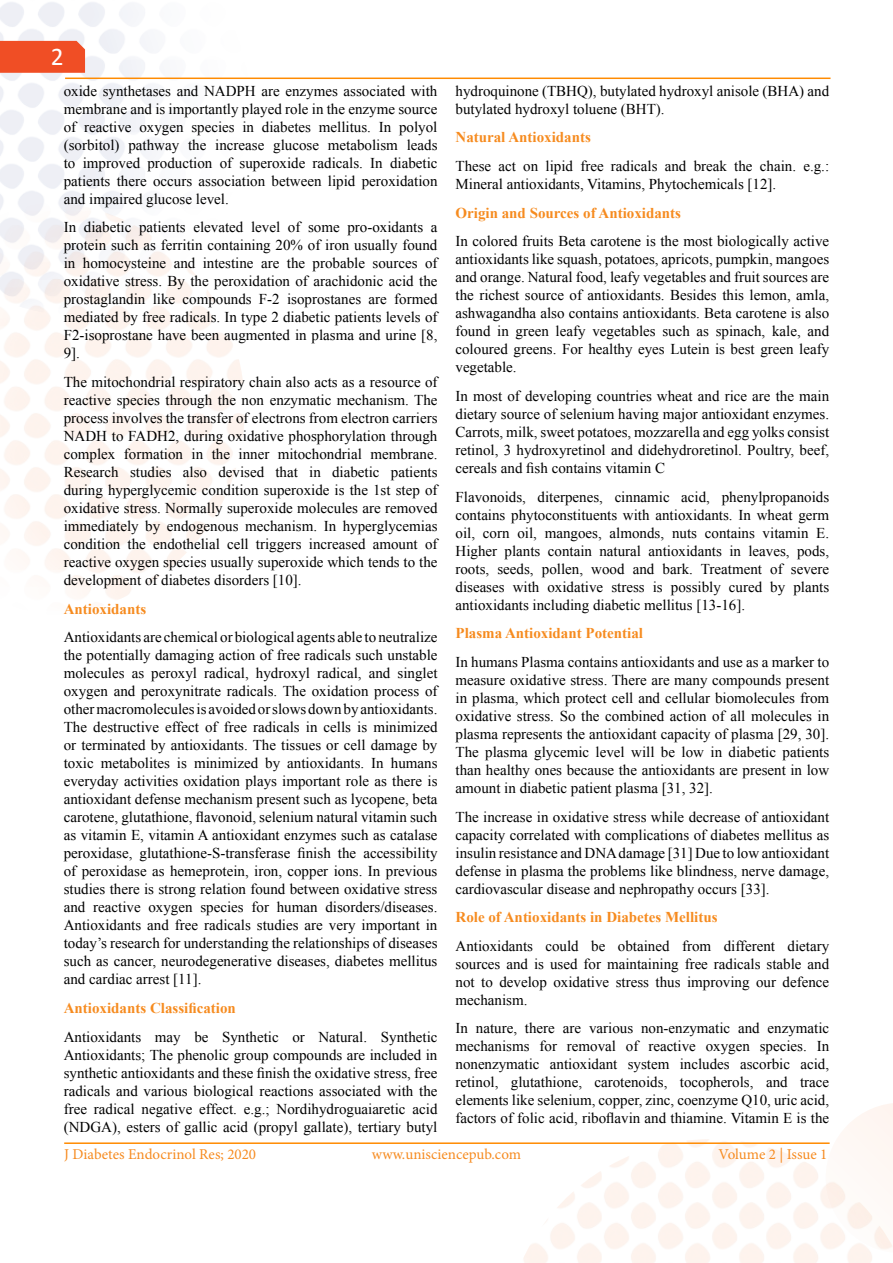
<style>
.page{position:relative;width:893px;height:1263px;background:#fff}
.page>*{position:absolute;margin:0;border:0;box-sizing:border-box;transform-origin:0 0}
.t1{font:25.5px "Calibri";color:#fff}
.t2{font:15px/18px "Times New Roman";color:#000;text-align:justify}
.t3{font:700 15px "Times New Roman";color:#f68b1f}
.t4{font:15px "Minion Pro";color:#f68b20}
</style>
<div class="page">
<svg style="left:841px;top:1103px;width:52px;height:36px"></svg>
<div style="left:0;top:41px;width:85px;height:32px;background:#f04e25"></div>
<hr style="left:64px;top:1142px;width:766px;height:2px;background:#ff8b01">
<hr style="left:65px;top:78px;width:765px;height:1px;background:#ff8b01">
<h1 class="t1" style="left:51px;top:40px;width:14px">2</h1>
<p class="t2" style="left:64px;top:81px;width:375px">oxide synthetases and NADPH are enzymes associated with membrane and is importantly played role in the enzyme source of reactive oxygen species in diabetes mellitus. In polyol (sorbitol) pathway the increase glucose metabolism leads to improved production of superoxide radicals. In diabetic patients there occurs association between lipid peroxidation and impaired glucose level.</p>
<p class="t2" style="left:64px;top:218px;width:375px">In diabetic patients elevated level of some pro-oxidants a protein such as ferritin containing 20% of iron usually found in homocysteine and intestine are the probable sources of oxidative stress. By the peroxidation of arachidonic acid the prostaglandin like compounds F-2 isoprostanes are formed mediated by free radicals. In type 2 diabetic patients levels of F2-isoprostane have been augmented in plasma and urine [8, 9].</p>
<p class="t2" style="left:64px;top:373px;width:375px">The mitochondrial respiratory chain also acts as a resource of reactive species through the non enzymatic mechanism. The process involves the transfer of electrons from electron carriers NADH to FADH2, during oxidative phosphorylation through complex formation in the inner mitochondrial membrane.<br>Research studies also devised that in diabetic patients during hyperglycemic condition superoxide is the 1st step of oxidative stress. Normally superoxide molecules are removed immediately by endogenous mechanism. In hyperglycemias condition the endothelial cell triggers increased amount of reactive oxygen species usually superoxide which tends to the development of diabetes disorders [10].</p>
<p class="t3" style="left:64px;top:598px;width:84px">Antioxidants</p>
<p class="t2" style="left:64px;top:628px;width:375px">Antioxidants are chemical or biological agents able to neutralize the potentially damaging action of free radicals such unstable molecules as peroxyl radical, hydroxyl radical, and singlet oxygen and peroxynitrate radicals. The oxidation process of other macromolecules is avoided or slows down by antioxidants.<br>The destructive effect of free radicals in cells is minimized or terminated by antioxidants. The tissues or cell damage by toxic metabolites is minimized by antioxidants. In humans everyday activities oxidation plays important role as there is antioxidant defense mechanism present such as lycopene, beta carotene, glutathione, flavonoid, selenium natural vitamin such as vitamin E, vitamin A antioxidant enzymes such as catalase peroxidase, glutathione-S-transferase finish the accessibility of peroxidase as hemeprotein, iron, copper ions. In previous studies there is strong relation found between oxidative stress and reactive oxygen species for human disorders/diseases.<br>Antioxidants and free radicals studies are very important in today’s research for understanding the relationships of diseases such as cancer, neurodegenerative diseases, diabetes mellitus and cardiac arrest [11].</p>
<p class="t3" style="left:64px;top:997px;width:174px">Antioxidants Classification</p>
<p class="t2" style="left:64px;top:1027px;width:375px">Antioxidants may be Synthetic or Natural. Synthetic Antioxidants; The phenolic group compounds are included in synthetic antioxidants and these finish the oxidative stress, free radicals and various biological reactions associated with the free radical negative effect. e.g.; Nordihydroguaiaretic acid (NDGA), esters of gallic acid (propyl gallate), tertiary butyl</p>
<p class="t2" style="left:455px;top:81px;width:375px">hydroquinone (TBHQ), butylated hydroxyl anisole (BHA) and butylated hydroxyl toluene (BHT).</p>
<p class="t3" style="left:455px;top:127px;width:137px">Natural Antioxidants</p>
<p class="t2" style="left:455px;top:157px;width:375px">These act on lipid free radicals and break the chain. e.g.:<br>Mineral antioxidants, Vitamins, Phytochemicals [12].</p>
<p class="t3" style="left:455px;top:202px;width:227px">Origin and Sources of Antioxidants</p>
<p class="t2" style="left:455px;top:232px;width:375px">In colored fruits Beta carotene is the most biologically active antioxidants like squash, potatoes, apricots, pumpkin, mangoes and orange. Natural food, leafy vegetables and fruit sources are the richest source of antioxidants. Besides this lemon, amla, ashwagandha also contains antioxidants. Beta carotene is also found in green leafy vegetables such as spinach, kale, and coloured greens. For healthy eyes Lutein is best green leafy vegetable.</p>
<p class="t2" style="left:455px;top:387px;width:375px">In most of developing countries wheat and rice are the main dietary source of selenium having major antioxidant enzymes.<br>Carrots, milk, sweet potatoes, mozzarella and egg yolks consist retinol, 3 hydroxyretinol and didehydroretinol. Poultry, beef, cereals and fish contains vitamin C</p>
<p class="t2" style="left:455px;top:487px;width:375px">Flavonoids, diterpenes, cinnamic acid, phenylpropanoids contains phytoconstituents with antioxidants. In wheat germ oil, corn oil, mangoes, almonds, nuts contains vitamin E.<br>Higher plants contain natural antioxidants in leaves, pods, roots, seeds, pollen, wood and bark. Treatment of severe diseases with oxidative stress is possibly cured by plants antioxidants including diabetic mellitus [13-16].</p>
<p class="t3" style="left:455px;top:623px;width:189px">Plasma Antioxidant Potential</p>
<p class="t2" style="left:455px;top:653px;width:375px">In humans Plasma contains antioxidants and use as a marker to measure oxidative stress. There are many compounds present in plasma, which protect cell and cellular biomolecules from oxidative stress. So the combined action of all molecules in plasma represents the antioxidant capacity of plasma [29, 30].<br>The plasma glycemic level will be low in diabetic patients than healthy ones because the antioxidants are present in low amount in diabetic patient plasma [31, 32].</p>
<p class="t2" style="left:455px;top:807px;width:375px">The increase in oxidative stress while decrease of antioxidant capacity correlated with complications of diabetes mellitus as insulin resistance and DNA damage [31] Due to low antioxidant defense in plasma the problems like blindness, nerve damage, cardiovascular disease and nephropathy occurs [33].</p>
<p class="t3" style="left:455px;top:907px;width:264px">Role of Antioxidants in Diabetes Mellitus</p>
<p class="t2" style="left:455px;top:936px;width:375px">Antioxidants could be obtained from different dietary sources and is used for maintaining free radicals stable and not to develop oxidative stress thus improving our defence mechanism.</p>
<p class="t2" style="left:455px;top:1019px;width:375px">In nature, there are various non-enzymatic and enzymatic mechanisms for removal of reactive oxygen species. In nonenzymatic antioxidant system includes ascorbic acid, retinol, glutathione, carotenoids, tocopherols, and trace elements like selenium, copper, zinc, coenzyme Q10, uric acid, factors of folic acid, riboflavin and thiamine. Vitamin E is the</p>
<p class="t4" style="left:64px;top:1144px;width:193px">J Diabetes Endocrinol Res; 2020</p>
<p class="t4" style="left:372px;top:1144px;width:151px">www.unisciencepub.com</p>
<p class="t4" style="left:719px;top:1144px;width:110px">Volume 2 | Issue 1</p>
</div>
